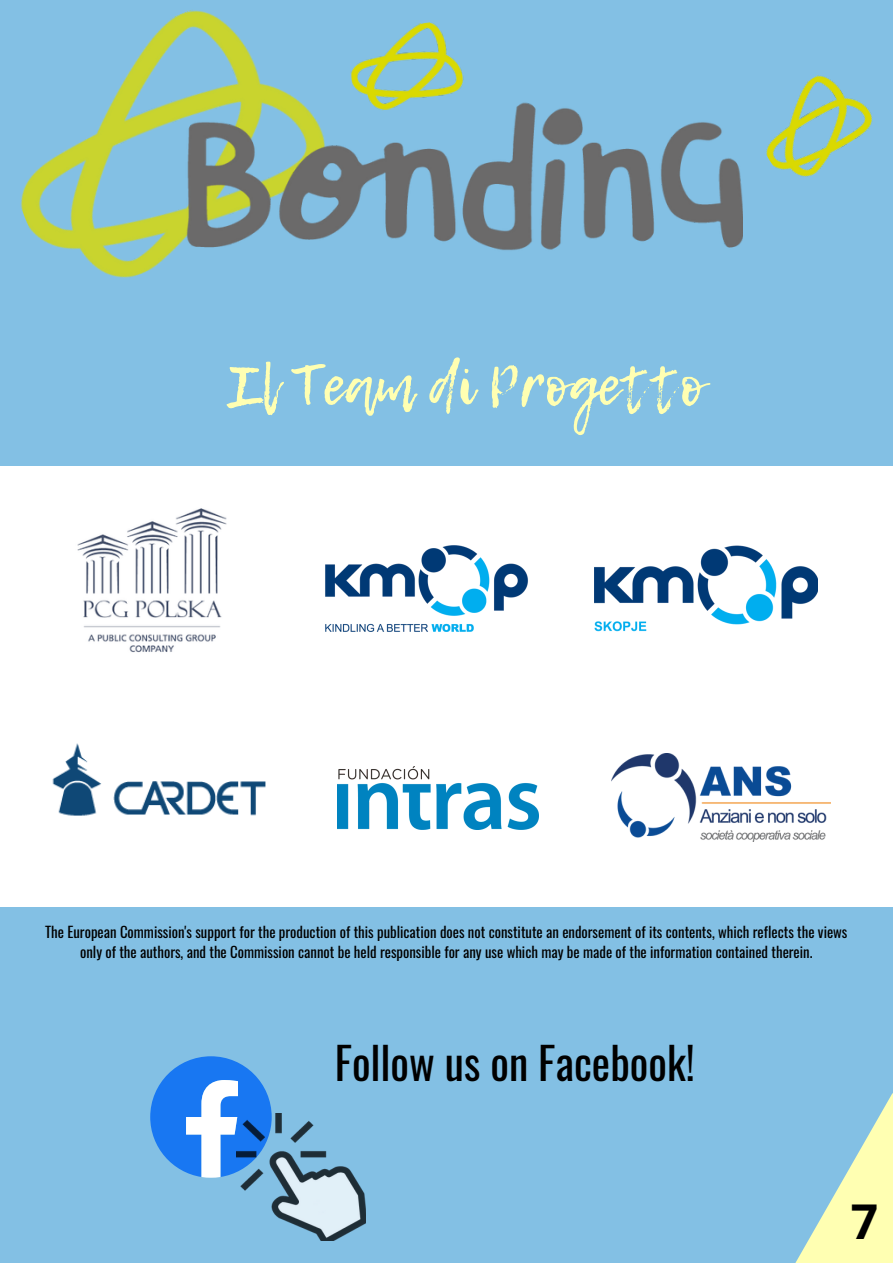
<style>
.page{position:relative;width:893px;height:1264px;background:#fff}
.page>*{position:absolute;margin:0;border:0;box-sizing:border-box;transform-origin:0 0}
.t1{font:55.65px "Lemon Tuesday";color:#ffffb2}
.t2{font:700 48px "Open Sans";color:#000}
.t3{font:43.65px "Oswald";color:#000}
.t4{font:14.85px/20.2px "Oswald";color:#000;text-align:center}
</style>
<div class="page">
<div style="left:0;top:0;width:892px;height:1262px;background:#83c0e4"></div>
<img style="left:21px;top:10px;width:227px;height:268px">
<img style="left:150px;top:51px;width:593px;height:227px">
<img style="left:766px;top:75px;width:106px;height:102px">
<img style="left:346px;top:22px;width:128px;height:91px">
<div style="left:0;top:466px;width:892px;height:440px;background:#fff"></div>
<img style="left:77px;top:508px;width:150px;height:145px">
<img style="left:325px;top:545px;width:203px;height:87px">
<img style="left:611px;top:753px;width:219px;height:88px">
<img style="left:52px;top:743px;width:214px;height:73px">
<img style="left:338px;top:766px;width:200px;height:63px">
<img style="left:594px;top:545px;width:223px;height:87px">
<svg style="left:150px;top:1056px;width:122px;height:121px"></svg>
<img style="left:236px;top:1113px;width:130px;height:127px">
<svg style="left:796px;top:1094px;width:96px;height:168px"></svg>
<p class="t1" style="left:229px;top:344px;width:476px">Il Team di Progetto</p>
<p class="t4" style="left:45px;top:920px;width:803px">The European Commission's support for the production of this publication does not constitute an endorsement of its contents, which reflects the views only of the authors, and the Commission cannot be held responsible for any use which may be made of the information contained therein.</p>
<p class="t3" style="left:335px;top:1028px;width:361px">Follow us on Facebook!</p>
<p class="t2" style="left:850px;top:1188px;width:29px">7</p>
</div>
